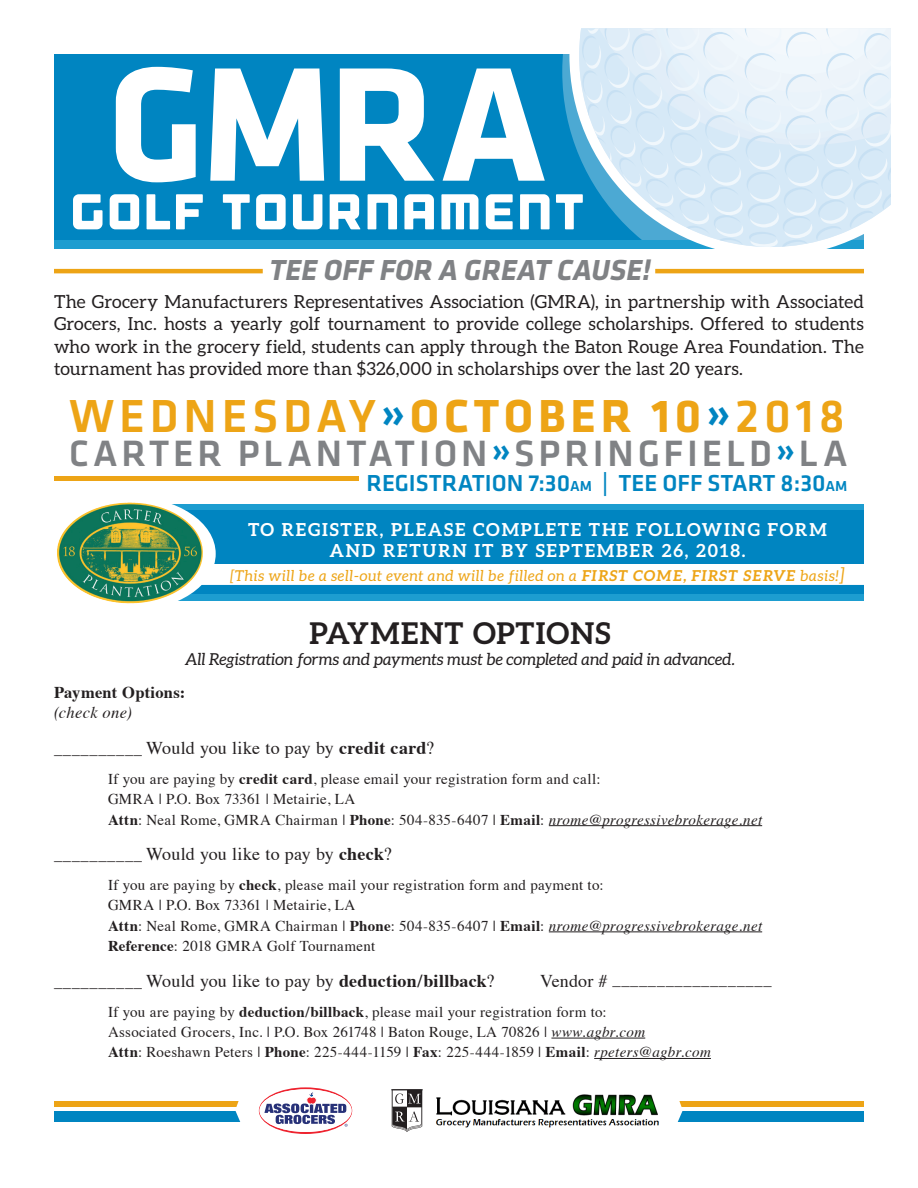
<style>
.page{position:relative;width:918px;height:1188px;background:#fff}
.page>*{position:absolute;margin:0;border:0;box-sizing:border-box;transform-origin:0 0}
.Body{font:700 168.45px "Klavika";color:#fff}
.Body-2{font:50.1px "Outage";letter-spacing:-.01em;color:#fff}
.Body-3{font:500 48px "Klavika";letter-spacing:.1em;color:#eda416}
.Body-4{font:500 37.95px "Klavika";letter-spacing:.1em;color:#808285}
.t1{font:italic 700 30px "Klavika";color:#808285}
.Body-5{font:700 30px "Aleo";letter-spacing:.03em;color:#231f20}
.Body-6{font:500 24px "Klavika";color:#0085c1}
.t2{font:18px/22.5px "Aleo";letter-spacing:.01em;color:#231f20;text-align:justify}
.t3{font:18px "Times";letter-spacing:.005em;color:#231f20}
.t4{font:700 18px "Aleo";letter-spacing:.1em;color:#fff}
.t5{font:700 17.85px "Aleo";letter-spacing:.1em;color:#fff}
.Body-7{font:italic 16.5px "Aleo";letter-spacing:-.005em;color:#231f20}
.t6{font:16.5px "Times";color:#231f20}
.t7{font:700 16.5px "Times";letter-spacing:.015em;color:#231f20}
.t8{font:italic 16.5px "Times";letter-spacing:.025em;color:#231f20}
.t9{font:15px "Times";letter-spacing:.02em;color:#231f20}
.t10{font:italic 15px "Aleo";letter-spacing:.04em;color:#eda416}
.s1{color:#0085c1}
.s2{font-weight:700}
.s3{font-size:15px}
.s4{font-size:18px}
.s5{font-size:16.5px}
.s6{font-style:italic}
</style>
<div class="page">
<div style="left:54px;top:1101px;width:810px;height:6px;background:#eda416"></div>
<div style="left:54px;top:1111px;width:810px;height:11px;background:#0085c1"></div>
<hr style="left:549px;top:825px;width:213px;height:1px;background:#231f20">
<hr style="left:549px;top:932px;width:213px;height:1px;background:#231f20">
<hr style="left:551px;top:1038px;width:94px;height:1px;background:#231f20">
<hr style="left:594px;top:1058px;width:117px;height:1px;background:#231f20">
<hr style="left:54px;top:269px;width:209px;height:4px;background:#eda416">
<hr style="left:655px;top:269px;width:209px;height:4px;background:#eda416">
<div style="left:54px;top:54px;width:810px;height:194px;background:#1d9dd0"></div>
<div style="left:54px;top:54px;width:810px;height:186px;background:#0085c1"></div>
<svg style="left:562px;top:54px;width:7px;height:71px"></svg>
<svg style="left:569px;top:54px;width:295px;height:195px"></svg>
<svg style="left:582px;top:28px;width:309px;height:220px;background:#d1e7f4"></svg>
<div style="left:127px;top:504px;width:737px;height:97px;background:#1d9dd0"></div>
<div style="left:127px;top:511px;width:737px;height:83px;background:#0085c1"></div>
<svg style="left:44px;top:497px;width:172px;height:114px"></svg>
<img style="left:57px;top:503px;width:71px;height:62px">
<div style="left:54px;top:476px;width:304px;height:5px;background:#eda416"></div>
<div style="left:199px;top:564px;width:665px;height:21px;background:#fff"></div>
<svg style="left:235px;top:1087px;width:448px;height:47px"></svg>
<p class="Body" style="left:107px;top:3px;width:441px">GMRA</p>
<p class="Body-2" style="left:69px;top:183px;width:517px">golf TOURNAMENT</p>
<p class="t1" style="left:268px;top:248px;width:390px">TEE OFF FOR A GREAT CAUSE!</p>
<p class="t2" style="left:54px;top:290px;width:812px">The Grocery Manufacturers Representatives Association (GMRA), in partnership with Associated Grocers, Inc. hosts a yearly golf tournament to provide college scholarships. Offered to students who work in the grocery field, students can apply through the Baton Rouge Area Foundation. The tournament has provided more than $326,000 in scholarships over the last 20 years.</p>
<p class="Body-3" style="left:69px;top:384px;width:777px">WEDNESDAY<span class="s1">»</span><span class="s2">OCTOBER 10</span><span class="s1">»</span>2018</p>
<p class="Body-4" style="left:69px;top:428px;width:780px">CARTER PLANTATION<span class="s1">»</span>SPRINGFIELD<span class="s1">»</span>LA</p>
<p class="Body-6" style="left:367px;top:467px;width:482px">REGISTRATION 7:30<span class="s3">AM</span> | TEE OFF START 8:30<span class="s3">AM</span></p>
<p class="t5" style="left:248px;top:519px;width:580px">TO REGISTER, PLEASE COMPLETE THE FOLLOWING FORM</p>
<p class="t4" style="left:329px;top:540px;width:418px">AND RETURN IT BY SEPTEMBER 26, 2018.</p>
<p class="t10" style="left:230px;top:567px;width:616px">[This will be a sell-out event and will be filled on a <span class="s2">FIRST COME, FIRST SERVE</span> basis!<span class="s4">]</span></p>
<p class="Body-5" style="left:310px;top:616px;width:302px">PAYMENT OPTIONS</p>
<p class="Body-7" style="left:185px;top:650px;width:551px">All Registration forms and payments must be completed and paid in advanced.</p>
<p class="t7" style="left:54px;top:677px;width:133px">Payment Options:</p>
<p class="t8" style="left:54px;top:698px;width:80px">(check one)</p>
<p class="t3" style="left:54px;top:731px;width:382px"><span class="s5">__________</span> Would you like to pay by <span class="s2">credit card</span>?</p>
<p class="t9" style="left:108px;top:765px;width:494px">If you are paying by <span class="s2">credit card</span>, please email your registration form and call:</p>
<p class="t9" style="left:108px;top:785px;width:249px">GMRA | P.O. Box 73361 | Metairie, LA</p>
<p class="t9" style="left:108px;top:805px;width:656px"><span class="s2">Attn</span>: Neal Rome, GMRA Chairman | <span class="s2">Phone</span>: 504-835-6407 | <span class="s2">Email</span>: <span class="s6">nrome@progressivebrokerage.net</span></p>
<p class="t3" style="left:54px;top:837px;width:339px"><span class="s5">__________</span> Would you like to pay by <span class="s2">check</span>?</p>
<p class="t9" style="left:108px;top:871px;width:497px">If you are paying by <span class="s2">check</span>, please mail your registration form and payment to:</p>
<p class="t9" style="left:108px;top:891px;width:249px">GMRA | P.O. Box 73361 | Metairie, LA</p>
<p class="t9" style="left:108px;top:912px;width:656px"><span class="s2">Attn</span>: Neal Rome, GMRA Chairman | <span class="s2">Phone</span>: 504-835-6407 | <span class="s2">Email</span>: <span class="s6">nrome@progressivebrokerage.net</span></p>
<p class="t9" style="left:108px;top:932px;width:269px"><span class="s2">Reference</span>: 2018 GMRA Golf Tournament</p>
<p class="t3" style="left:54px;top:964px;width:442px"><span class="s5">__________</span> Would you like to pay by <span class="s2">deduction/billback</span>?</p>
<p class="t6" style="left:540px;top:964px;width:233px"><span class="s4">Vendor #</span> __________________</p>
<p class="t9" style="left:108px;top:997px;width:500px">If you are paying by <span class="s2">deduction/billback</span>, please mail your registration form to:</p>
<p class="t9" style="left:108px;top:1018px;width:539px">Associated Grocers, Inc. | P.O. Box 261748 | Baton Rouge, LA 70826 | <span class="s6">www.agbr.com</span></p>
<p class="t9" style="left:108px;top:1038px;width:604px"><span class="s2">Attn</span>: Roeshawn Peters | <span class="s2">Phone</span>: 225-444-1159 | <span class="s2">Fax</span>: 225-444-1859 | <span class="s2">Email</span>: <span class="s6">rpeters@agbr.com</span></p>
</div>
